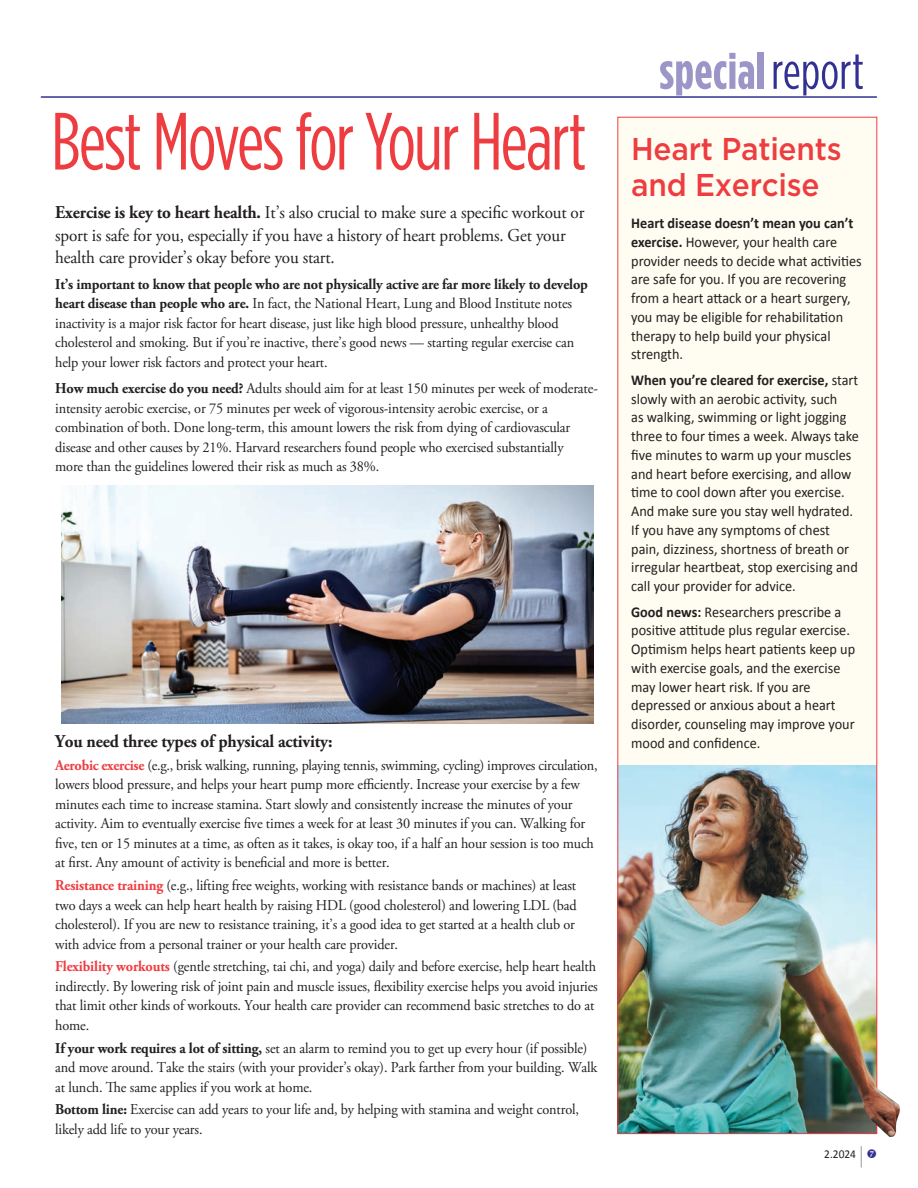
<style>
.page{position:relative;width:918px;height:1188px;background:#fff}
.page>*{position:absolute;margin:0;border:0;box-sizing:border-box;transform-origin:0 0}
.Main_Body_Text_HOPE__Serif{font:81px "Gotham Condensed";letter-spacing:-.02em;color:#ee3d41;scale:.95 1}
.MainHeadline_HOPE{font:700 51px "Gotham Condensed";letter-spacing:.01em;color:#9c95c8}
.t1{font:500 31.5px/36px "Gotham";letter-spacing:-.01em;color:#ee3d41;scale:.95 1}
.t2{font:18px/22.5px "Adobe Garamond Pro";letter-spacing:-.01em;color:#231f20;scale:.95 1}
.t3{font:700 18px "Adobe Garamond Pro";letter-spacing:-.01em;color:#231f20;scale:.95 1}
.t4{font:15px/19.5px "Adobe Garamond Pro";letter-spacing:-.01em;color:#231f20;scale:.95 1}
.Main_Body_Text_HOPE__Sans_Serif{font:15px/18.8px "Calibri";color:#231f20;scale:.95 1}
.Main_Body_Text_HOPE__Sans_Serif-2{font:12px "Calibri";color:#231f20;scale:.95 1}
.s1{font-weight:700}
.s2{font-weight:700;color:#ee3d41}
.s3{font-weight:400;color:#323092}
.s4{font-size:24px;color:#8a8c8f}
</style>
<div class="page">
<hr style="left:41px;top:96px;width:835px;height:2px;background:#323092">
<div style="left:618px;top:117px;width:259px;height:1017px;background:#fffdf1"></div>
<img style="left:619px;top:765px;width:256px;height:367px">
<img style="left:858px;top:1038px;width:42px;height:99px">
<img style="left:62px;top:486px;width:532px;height:237px">
<p class="Main_Body_Text_HOPE__Serif" style="left:51px;top:95px;width:565px">Best Moves for Your Heart</p>
<p class="t2" style="left:55px;top:202px;width:559px"><span class="s1">Exercise is key to heart health.</span> It’s also crucial to make sure a specific workout or sport is safe for you, especially if you have a history of heart problems. Get your health care provider’s okay before you start.</p>
<p class="t4" style="left:55px;top:275px;width:562px"><span class="s1">It’s important to know that people who are not physically active are far more likely to develop heart disease than people who are.</span> In fact, the National Heart, Lung and Blood Institute notes inactivity is a major risk factor for heart disease, just like high blood pressure, unhealthy blood cholesterol and smoking. But if you’re inactive, there’s good news — starting regular exercise can help your lower risk factors and protect your heart.</p>
<p class="t4" style="left:55px;top:379px;width:573px"><span class="s1">How much exercise do you need?</span> Adults should aim for at least 150 minutes per week of moderate&shy;intensity aerobic exercise, or 75 minutes per week of vigorous-intensity aerobic exercise, or a combination of both. Done long-term, this amount lowers the risk from dying of cardiovascular disease and other causes by 21%. Harvard researchers found people who exercised substantially<br>more than the guidelines lowered their risk as much as 38%.</p>
<p class="t3" style="left:55px;top:731px;width:293px">You need three types of physical activity:</p>
<p class="t4" style="left:55px;top:756px;width:573px"><span class="s2">Aerobic exercise</span> (e.g., brisk walking, running, playing tennis, swimming, cycling) improves circulation, lowers blood pressure, and helps your heart pump more efficiently. Increase your exercise by a few minutes each time to increase stamina. Start slowly and consistently increase the minutes of your activity. Aim to eventually exercise five times a week for at least 30 minutes if you can. Walking for five, ten or 15 minutes at a time, as often as it takes, is okay too, if a half an hour session is too much at first. Any amount of activity is beneficial and more is better.</p>
<p class="t4" style="left:55px;top:876px;width:551px"><span class="s2">Resistance training</span> (e.g., lifting free weights, working with resistance bands or machines) at least two days a week can help heart health by raising HDL (good cholesterol) and lowering LDL (bad cholesterol). If you are new to resistance training, it’s a good idea to get started at a health club or with advice from a personal trainer or your health care provider.</p>
<p class="t4" style="left:55px;top:957px;width:573px"><span class="s2">Flexibility workouts</span> (gentle stretching, tai chi, and yoga) daily and before exercise, help heart health indirectly. By lowering risk of joint pain and muscle issues, flexibility exercise helps you avoid injuries that limit other kinds of workouts. Your health care provider can recommend basic stretches to do at home.</p>
<p class="t4" style="left:55px;top:1039px;width:572px"><span class="s1">If your work requires a lot of sitting,</span> set an alarm to remind you to get up every hour (if possible) and move around. Take the stairs (with your provider’s okay). Park farther from your building. Walk at lunch. The same applies if you work at home.</p>
<p class="t4" style="left:55px;top:1100px;width:553px"><span class="s1">Bottom line:</span> Exercise can add years to your life and, by helping with stamina and weight control, likely add life to your years.</p>
<p class="MainHeadline_HOPE" style="left:659px;top:41px;width:206px">special<span class="s3">report</span></p>
<p class="t1" style="left:631px;top:130px;width:223px">Heart Patients and Exercise</p>
<p class="Main_Body_Text_HOPE__Sans_Serif" style="left:631px;top:213px;width:244px"><span class="s1">Heart disease doesn’t mean you can’t exercise.</span> However, your health care provider needs to decide what activities are safe for you. If you are recovering from a heart attack or a heart surgery, you may be eligible for rehabilitation therapy to help build your physical strength.</p>
<p class="Main_Body_Text_HOPE__Sans_Serif" style="left:631px;top:370px;width:241px"><span class="s1">When you’re cleared for exercise,</span> start slowly with an aerobic activity, such<br>as walking, swimming or light jogging three to four times a week. Always take five minutes to warm up your muscles and heart before exercising, and allow time to cool down after you exercise.<br>And make sure you stay well hydrated.<br>If you have any symptoms of chest pain, dizziness, shortness of breath or irregular heartbeat, stop exercising and call your provider for advice.</p>
<p class="Main_Body_Text_HOPE__Sans_Serif" style="left:631px;top:602px;width:237px"><span class="s1">Good news:</span> Researchers prescribe a positive attitude plus regular exercise.<br>Optimism helps heart patients keep up with exercise goals, and the exercise may lower heart risk. If you are depressed or anxious about a heart disorder, counseling may improve your mood and confidence.</p>
<p class="Main_Body_Text_HOPE__Sans_Serif-2" style="left:824px;top:1147px;width:43px">2.2024 <span class="s4">|</span></p>
</div>
